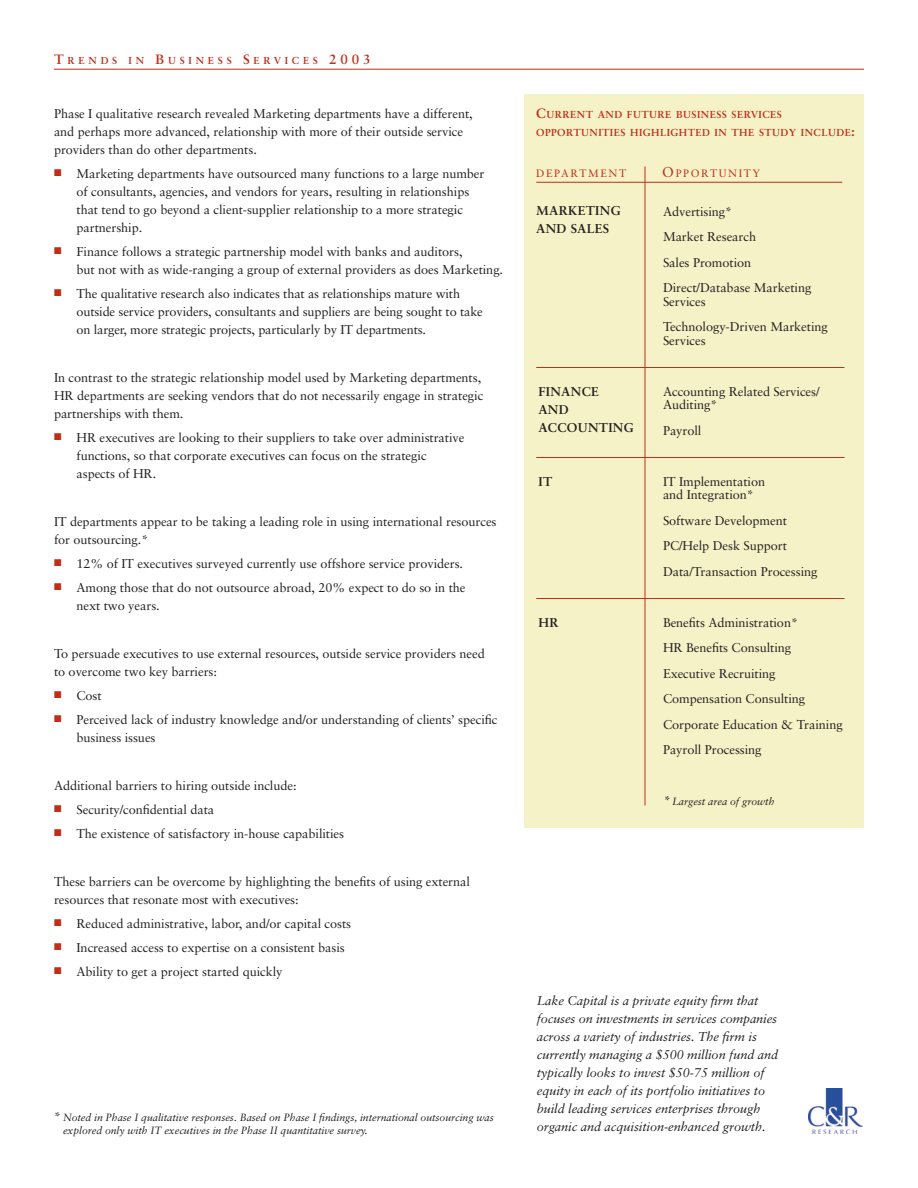
<style>
.page{position:relative;width:918px;height:1188px;background:#fff}
.page>*{position:absolute;margin:0;border:0;box-sizing:border-box;transform-origin:0 0}
.t1{font:12.75px/18px "Sabon";letter-spacing:-.005em;color:#231f20}
.t2{font:italic 12.75px/18px "Sabon";letter-spacing:-.005em;color:#231f20}
.t3{font:700 12.75px/18px "Sabon";letter-spacing:.02em;color:#231f20}
.t4{font:10.65px "Sabon";letter-spacing:.15em;color:#c02d19}
.t5{font:italic 10.5px/13.5px "Sabon";letter-spacing:-.005em;color:#231f20}
.t6{font:700 10.2px/17.2px "Sabon";letter-spacing:.045em;color:#c02d19}
.t7{font:700 10.2px "Sabon";letter-spacing:.37em;color:#c02d19}
.s1{font-size:13.5px}
.s2{color:#c02d19}
.s3{font-style:normal;font-size:12.75px}
.s4{font-size:14.25px}
.s5{font-size:12.75px}
</style>
<div class="page">
<div style="left:524px;top:94px;width:340px;height:734px;background:#f6f2c7"></div>
<hr style="left:536px;top:182px;width:306px;height:1px;background:#c02d19">
<hr style="left:536px;top:367px;width:308px;height:1px;background:#c02d19">
<hr style="left:536px;top:457px;width:308px;height:1px;background:#c02d19">
<hr style="left:536px;top:598px;width:308px;height:1px;background:#c02d19">
<hr style="left:54px;top:69px;width:810px;height:1px;background:#c02d19">
<img style="left:808px;top:1088px;width:54px;height:45px">
<hr style="left:645px;top:166px;width:1px;height:640px;background:#c02d19">
<p class="t7" style="left:54px;top:57px;width:318px"><span class="s1">T</span>RENDS IN <span class="s1">B</span>USINESS <span class="s1">S</span>ERVICES <span class="s1">2003</span></p>
<p class="t1" style="left:54px;top:105px;width:420px">Phase I qualitative research revealed Marketing departments have a different, and perhaps more advanced, relationship with more of their outside service providers than do other departments.</p>
<p class="t1" style="left:76px;top:165px;width:409px;text-indent:-22px"><span class="s2">■</span> Marketing departments have outsourced many functions to a large number of consultants, agencies, and vendors for years, resulting in relationships that tend to go beyond a client-supplier relationship to a more strategic partnership.</p>
<p class="t1" style="left:76px;top:243px;width:428px;text-indent:-22px"><span class="s2">■</span> Finance follows a strategic partnership model with banks and auditors,<br>but not with as wide-ranging a group of external providers as does Marketing.</p>
<p class="t1" style="left:76px;top:285px;width:408px;text-indent:-22px"><span class="s2">■</span> The qualitative research also indicates that as relationships mature with outside service providers, consultants and suppliers are being sought to take on larger, more strategic projects, particularly by IT departments.</p>
<p class="t1" style="left:54px;top:369px;width:431px">In contrast to the strategic relationship model used by Marketing departments,<br>HR departments are seeking vendors that do not necessarily engage in strategic partnerships with them.</p>
<p class="t1" style="left:76px;top:429px;width:390px;text-indent:-22px"><span class="s2">■</span> HR executives are looking to their suppliers to take over administrative functions, so that corporate executives can focus on the strategic aspects of HR.</p>
<p class="t1" style="left:54px;top:513px;width:444px">IT departments appear to be taking a leading role in using international resources for outsourcing.*</p>
<p class="t1" style="left:54px;top:555px;width:411px"><span class="s2">■</span> 12% of IT executives surveyed currently use offshore service providers.</p>
<p class="t1" style="left:76px;top:579px;width:391px;text-indent:-22px"><span class="s2">■</span> Among those that do not outsource abroad, 20% expect to do so in the next two years.</p>
<p class="t1" style="left:54px;top:645px;width:432px">To persuade executives to use external resources, outside service providers need to overcome two key barriers:</p>
<p class="t1" style="left:54px;top:687px;width:49px"><span class="s2">■</span> Cost</p>
<p class="t1" style="left:76px;top:711px;width:423px;text-indent:-22px"><span class="s2">■</span> Perceived lack of industry knowledge and/or understanding of clients’ specific business issues</p>
<p class="t1" style="left:54px;top:777px;width:244px">Additional barriers to hiring outside include:</p>
<p class="t1" style="left:54px;top:801px;width:162px"><span class="s2">■</span> Security/confidential data</p>
<p class="t1" style="left:54px;top:825px;width:292px"><span class="s2">■</span> The existence of satisfactory in-house capabilities</p>
<p class="t1" style="left:54px;top:873px;width:418px">These barriers can be overcome by highlighting the benefits of using external resources that resonate most with executives:</p>
<p class="t1" style="left:54px;top:915px;width:299px"><span class="s2">■</span> Reduced administrative, labor, and/or capital costs</p>
<p class="t1" style="left:54px;top:939px;width:292px"><span class="s2">■</span> Increased access to expertise on a consistent basis</p>
<p class="t1" style="left:54px;top:963px;width:230px"><span class="s2">■</span> Ability to get a project started quickly</p>
<p class="t5" style="left:63px;top:1111px;width:432px;text-indent:-9px"><span class="s3">*</span> Noted in Phase I qualitative responses. Based on Phase I findings, international outsourcing was explored only with IT executives in the Phase II quantitative survey.</p>
<p class="t6" style="left:536px;top:107px;width:320px"><span class="s1">C</span>URRENT AND FUTURE BUSINESS SERVICES<br>OPPORTUNITIES HIGHLIGHTED IN THE STUDY INCLUDE<span class="s1">:</span></p>
<p class="t4" style="left:536px;top:169px;width:91px">DEPARTMENT</p>
<p class="t4" style="left:662px;top:169px;width:99px"><span class="s4">O</span>PPORTUNITY</p>
<p class="t3" style="left:536px;top:203px;width:86px">MARKETING<br>AND SALES</p>
<p class="t1" style="left:663px;top:200px;width:150px;line-height:25.5px">Advertising*<br>Market Research<br>Sales Promotion<br>Direct/Database Marketing</p>
<p class="t1" style="left:663px;top:290px;width:166px;line-height:25.5px">Services<br>Technology-Driven Marketing</p>
<p class="t1" style="left:663px;top:333px;width:44px">Services</p>
<p class="t3" style="left:538px;top:384px;width:97px">FINANCE<br>AND<br>ACCOUNTING</p>
<p class="t3" style="left:538px;top:474px;width:15px">IT</p>
<p class="t3" style="left:538px;top:615px;width:22px">HR</p>
<p class="t1" style="left:663px;top:386px;width:158px;line-height:13.5px">Accounting Related Services/<br>Auditing*</p>
<p class="t1" style="left:663px;top:423px;width:40px">Payroll</p>
<p class="t1" style="left:663px;top:476px;width:104px;line-height:13.5px">IT Implementation and Integration*</p>
<p class="t1" style="left:663px;top:509px;width:156px;line-height:25.5px">Software Development<br>PC/Help Desk Support<br>Data/Transaction Processing</p>
<p class="t1" style="left:663px;top:611px;width:181px;line-height:25.5px">Benefits Administration*<br>HR Benefits Consulting<br>Executive Recruiting<br>Compensation Consulting<br>Corporate Education &amp; Training<br>Payroll Processing</p>
<p class="t5" style="left:663px;top:796px;width:113px"><span class="s5">*</span> Largest area of growth</p>
<p class="t2" style="left:537px;top:993px;width:243px">Lake Capital is a private equity firm that focuses on investments in services companies across a variety of industries. The firm is currently managing a $500 million fund and typically looks to invest $50-75 million of equity in each of its portfolio initiatives to build leading services enterprises through organic and acquisition-enhanced growth.</p>
</div>
